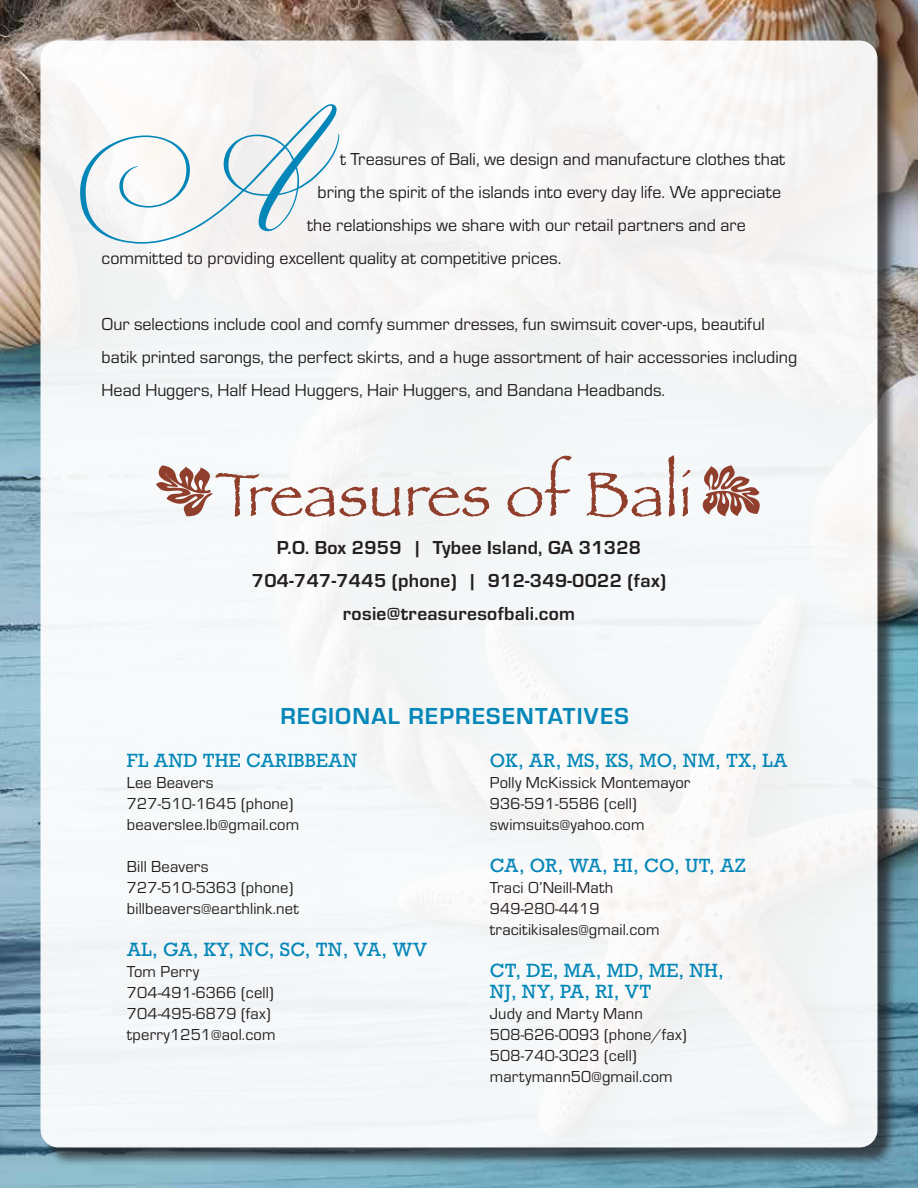
<style>
.page{position:relative;width:918px;height:1188px;background:#fff}
.page>*{position:absolute;margin:0;border:0;box-sizing:border-box;transform-origin:0 0}
.t1{font:700 24px "Eurostile";letter-spacing:.05em;color:#0487b8}
.t2{font:700 19.5px/33px "Eurostile";letter-spacing:.015em;color:#231f20;text-align:center}
.t3{font:18px/33px "Eurostile";color:#231f20}
.t4{font:18px/21px "Rockwell";letter-spacing:.01em;color:#0487b8}
.t5{font:16.5px/21px "Eurostile";letter-spacing:.01em;color:#231f20}
</style>
<div class="page">
<img style="left:0;top:0;width:918px;height:1188px">
<div style="left:43px;top:43px;width:853px;height:1123px;background:#231f20;opacity:.75"></div>
<div style="left:40px;top:40px;width:838px;height:1108px;background:#f5f7f8;border-radius:18px"></div>
<svg style="left:80px;top:104px;width:259px;height:140px"></svg>
<svg style="left:702px;top:465px;width:58px;height:51px"></svg>
<svg style="left:156px;top:465px;width:210px;height:52px"></svg>
<svg style="left:372px;top:487px;width:29px;height:30px"></svg>
<svg style="left:407px;top:487px;width:82px;height:30px"></svg>
<svg style="left:507px;top:456px;width:65px;height:61px"></svg>
<svg style="left:587px;top:473px;width:75px;height:44px"></svg>
<svg style="left:668px;top:455px;width:7px;height:62px"></svg>
<svg style="left:682px;top:470px;width:8px;height:46px"></svg>
<p class="t3" style="left:340px;top:142px;width:446px">t Treasures of Bali, we design and manufacture clothes that</p>
<p class="t3" style="left:318px;top:175px;width:465px">bring the spirit of the islands into every day life. We appreciate</p>
<p class="t3" style="left:307px;top:208px;width:440px">the relationships we share with our retail partners and are</p>
<p class="t3" style="left:102px;top:241px;width:461px">committed to providing excellent quality at competitive prices.</p>
<p class="t3" style="left:102px;top:307px;width:697px">Our selections include cool and comfy summer dresses, fun swimsuit cover-ups, beautiful batik printed sarongs, the perfect skirts, and a huge assortment of hair accessories including<br>Head Huggers, Half Head Huggers, Hair Huggers, and Bandana Headbands.</p>
<p class="t2" style="left:252px;top:530px;width:416px">P.O. Box 2959 | Tybee Island, GA 31328<br>704-747-7445 (phone) | 912-349-0022 (fax) rosie@treasuresofbali.com</p>
<h1 class="t1" style="left:280px;top:699px;width:350px">REGIONAL REPRESENTATIVES</h1>
<p class="t4" style="left:127px;top:750px;width:232px">FL AND THE CARIBBEAN</p>
<p class="t5" style="left:127px;top:771px;width:174px">Lee Beavers<br>727-510-1645 (phone) beaverslee.lb@gmail.com</p>
<p class="t5" style="left:127px;top:855px;width:174px">Bill Beavers<br>727-510-5363 (phone) billbeavers@earthlink.net</p>
<p class="t4" style="left:127px;top:939px;width:302px">AL, GA, KY, NC, SC, TN, VA, WV</p>
<p class="t5" style="left:127px;top:960px;width:150px">Tom Perry<br>704-491-6366 (cell)<br>704-495-6879 (fax) tperry1251@aol.com</p>
<p class="t4" style="left:490px;top:750px;width:299px">OK, AR, MS, KS, MO, NM, TX, LA</p>
<p class="t5" style="left:490px;top:771px;width:202px">Polly McKissick Montemayor<br>936-591-5586 (cell) swimsuits@yahoo.com</p>
<p class="t4" style="left:490px;top:855px;width:258px">CA, OR, WA, HI, CO, UT, AZ</p>
<p class="t5" style="left:490px;top:876px;width:171px">Traci O’Neill-Math<br>949-280-4419 tracitikisales@gmail.com</p>
<p class="t4" style="left:490px;top:960px;width:236px">CT, DE, MA, MD, ME, NH,<br>NJ, NY, PA, RI, VT</p>
<p class="t5" style="left:490px;top:1002px;width:198px">Judy and Marty Mann<br>508-626-0093 (phone/fax)<br>508-740-3023 (cell) martymann50@gmail.com</p>
</div>
